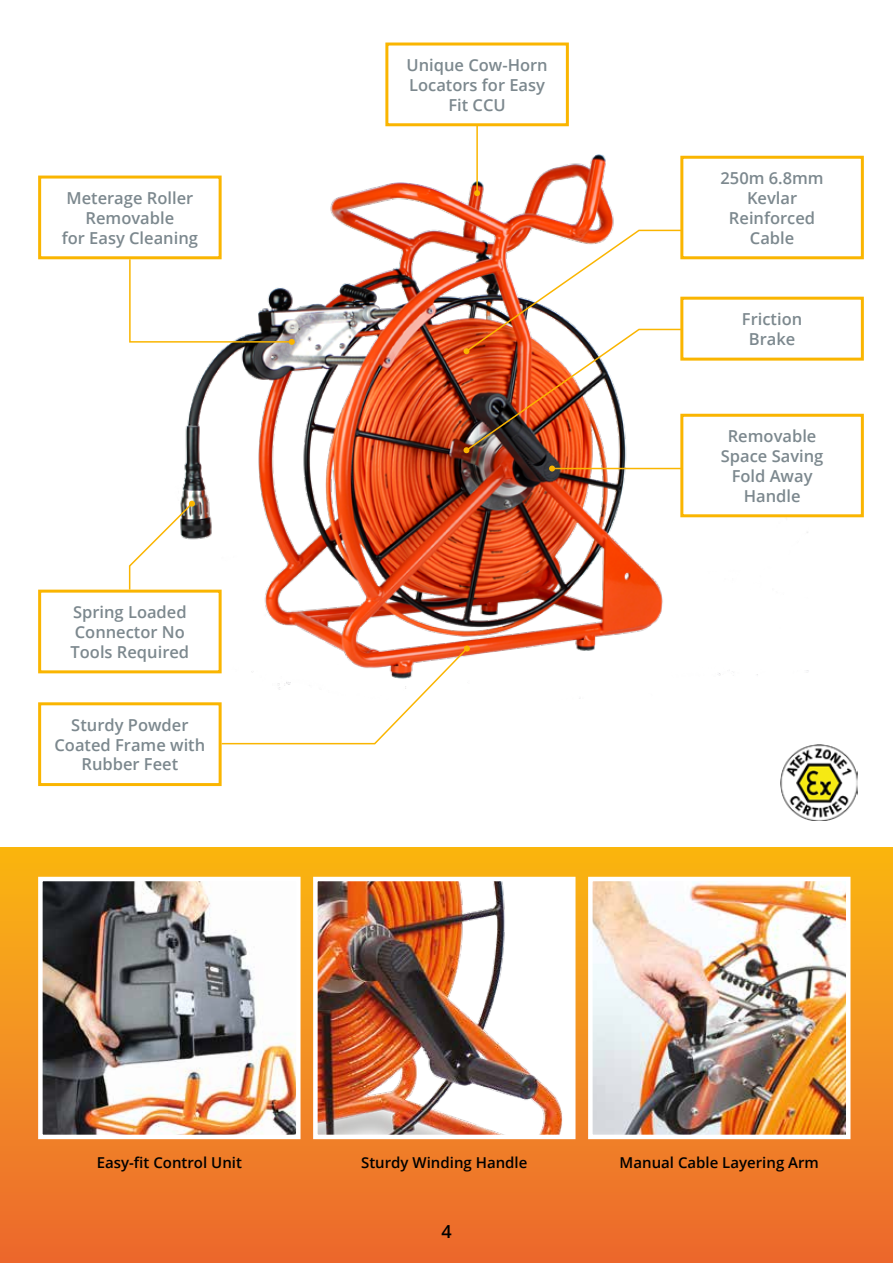
<style>
.page{position:relative;width:893px;height:1263px;background:#fff}
.page>*{position:absolute;margin:0;border:0;box-sizing:border-box;transform-origin:0 0}
.t1{font:600 18px "Open Sans";color:#000}
.t2{font:600 16.5px/19.8px "Open Sans";color:#7c888e;text-align:center}
.t3{font:600 15px "Open Sans";color:#000}
</style>
<div class="page">
<div style="left:0;top:847px;width:893px;height:416px;background:linear-gradient(to bottom,#fab815,#ec6930)"></div>
<img style="left:43px;top:882px;width:253px;height:252px">
<div style="left:38px;top:877px;width:263px;height:262px;border:4px solid #fff"></div>
<img style="left:318px;top:882px;width:252px;height:252px">
<div style="left:313px;top:877px;width:262px;height:262px;border:4px solid #fff"></div>
<img style="left:593px;top:882px;width:252px;height:252px">
<div style="left:588px;top:877px;width:262px;height:262px;border:4px solid #fff"></div>
<hr style="left:476px;top:115px;width:2px;height:78px;background:#fab500">
<svg style="left:385px;top:42px;width:184px;height:86px"></svg>
<svg style="left:38px;top:154px;width:826px;height:633px"></svg>
<img style="left:781px;top:744px;width:76px;height:76px">
<p class="t2" style="left:62px;top:188px;width:138px">Meterage Roller<br>Removable<br>for Easy Cleaning</p>
<p class="t2" style="left:71px;top:602px;width:120px;text-align:left">Spring Loaded<br>Connector No<br>Tools Required</p>
<p class="t2" style="left:55px;top:714px;width:152px">Sturdy Powder<br>Coated Frame with<br>Rubber Feet</p>
<p class="t2" style="left:406px;top:55px;width:143px">Unique Cow-Horn<br>Locators for Easy<br>Fit CCU</p>
<p class="t2" style="left:720px;top:168px;width:105px">250m 6.8mm<br>Kevlar<br>Reinforced<br>Cable</p>
<p class="t2" style="left:742px;top:309px;width:62px">Friction<br>Brake</p>
<p class="t2" style="left:721px;top:426px;width:104px">Removable<br>Space Saving<br>Fold Away<br>Handle</p>
<p class="t3" style="left:97px;top:1153px;width:147px">Easy-fit Control Unit</p>
<p class="t3" style="left:361px;top:1153px;width:168px">Sturdy Winding Handle</p>
<p class="t3" style="left:620px;top:1153px;width:201px">Manual Cable Layering Arm</p>
<p class="t1" style="left:441px;top:1219px;width:12px">4</p>
</div>
